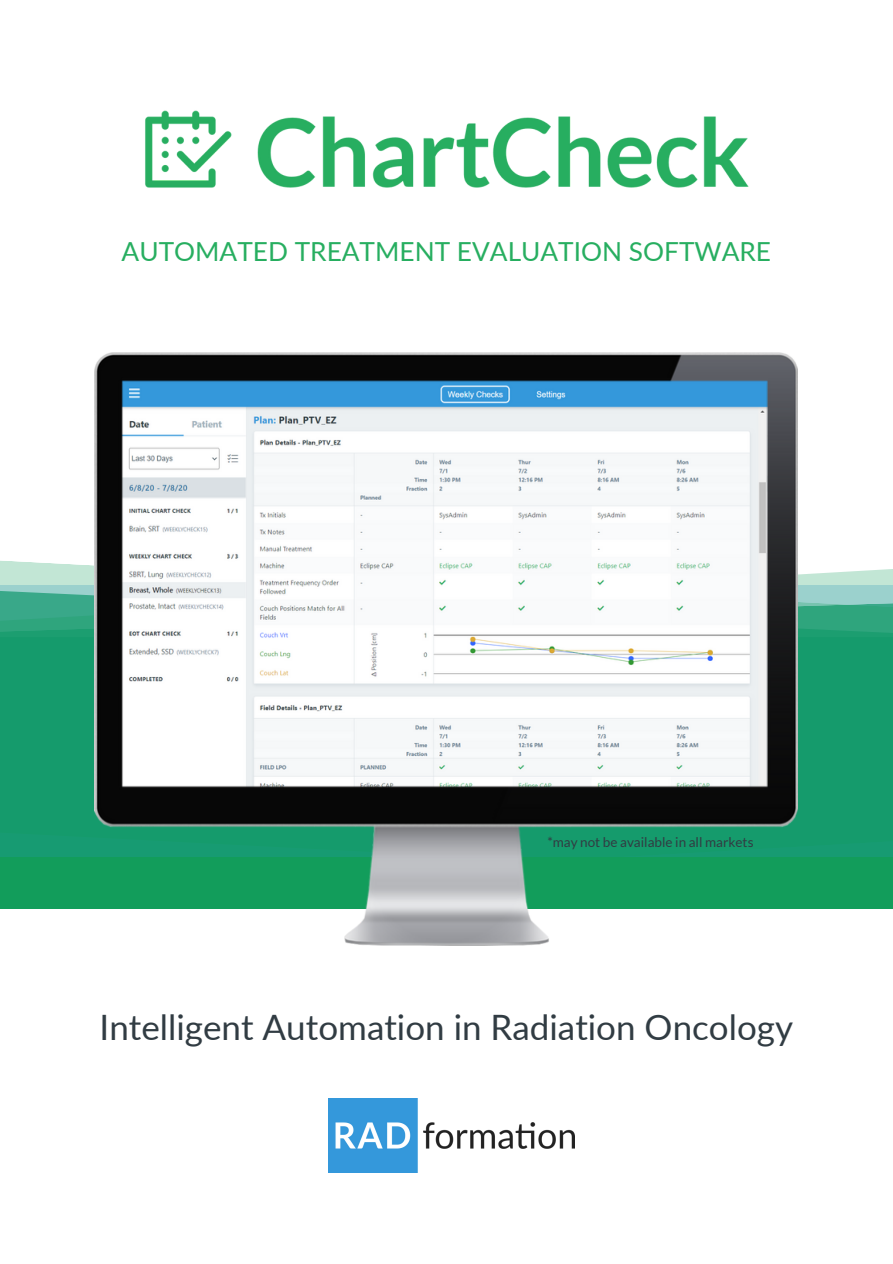
<style>
.page{position:relative;width:893px;height:1264px;background:#fff}
.page>*{position:absolute;margin:0;border:0;box-sizing:border-box;transform-origin:0 0}
.t1{font:34.95px "Lato";color:#313c43}
.t2{font:26.25px "Lato";color:#27ae60}
.t3{font:13.5px "Lato";color:#313c43}
</style>
<div class="page">
<img style="left:328px;top:1098px;width:247px;height:74px">
<svg style="left:0;top:538px;width:892px;height:367px;background:#38a980"></svg>
<img style="left:94px;top:353px;width:703px;height:592px">
<img style="left:145px;top:110px;width:604px;height:78px">
<p class="t2" style="left:122px;top:235px;width:651px">AUTOMATED TREATMENT EVALUATION SOFTWARE</p>
<p class="t3" style="left:547px;top:834px;width:207px">*may not be available in all markets</p>
<p class="t1" style="left:100px;top:1005px;width:695px">Intelligent Automation in Radiation Oncology</p>
</div>
